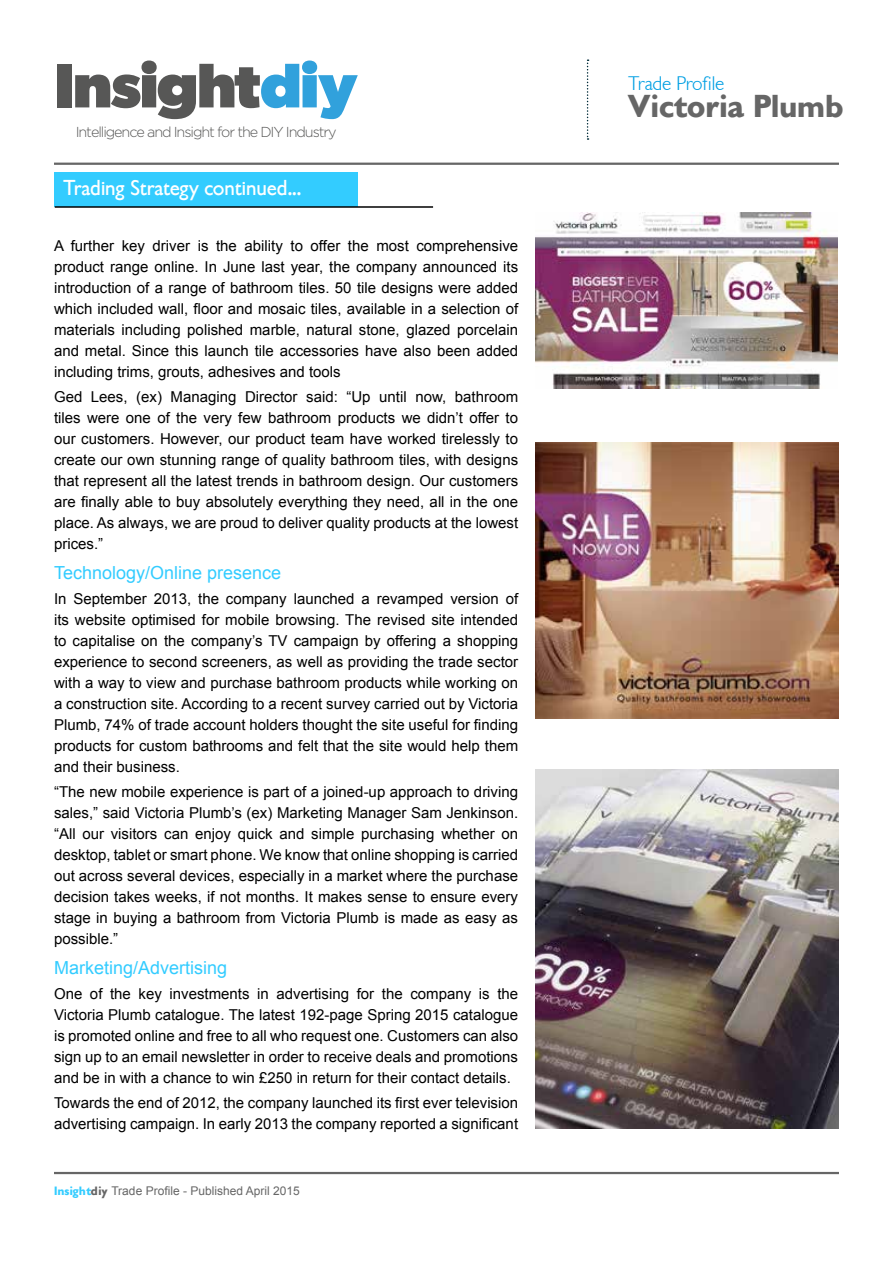
<style>
.page{position:relative;width:893px;height:1263px;background:#fff}
.page>*{position:absolute;margin:0;border:0;box-sizing:border-box;transform-origin:0 0}
.t1{font:700 63.15px "Gibson";letter-spacing:-.03em;color:#575756}
.t2{font:700 31.5px "Gibson";letter-spacing:-.005em;color:#666}
.t3{font:21px "Gibson";color:#fff}
.t4{font:300 19.5px "Gibson";color:#009fe3}
.t5{font:18px "Arial";color:#3cf}
.t6{font:15px/21px "Arial";color:#000;text-align:justify}
.t7{font:300 14.4px "Gotham";letter-spacing:-.075em;color:#575756}
.t8{font:12px "Arial";color:#666}
.s1{color:#31a1dc}
.s2{font-family:"Gibson";font-weight:700;color:#3cf}
.s3{font-family:"Gibson";font-weight:700}
</style>
<div class="page">
<svg style="left:587px;top:59px;width:2px;height:81px"></svg>
<hr style="left:54px;top:1172px;width:785px;height:2px;background:#666">
<hr style="left:54px;top:163px;width:785px;height:2px;background:#666">
<div style="left:54px;top:172px;width:304px;height:34px;background:#3cf"></div>
<hr style="left:55px;top:206px;width:378px;height:2px;background:#000">
<img style="left:535px;top:213px;width:302px;height:175px">
<img style="left:535px;top:443px;width:304px;height:275px">
<img style="left:535px;top:770px;width:304px;height:358px">
<h1 class="t1" style="left:54px;top:48px;width:305px">Insight<span class="s1">diy</span></h1>
<p class="t7" style="left:76px;top:124px;width:262px">Intelligence and Insight for the DIY Industry</p>
<h3 class="t3" style="left:64px;top:176px;width:239px">Trading Strategy continued...</h3>
<p class="t6" style="left:54px;top:235px;width:466px">A further key driver is the ability to offer the most comprehensive product range online. In June last year, the company announced its introduction of a range of bathroom tiles. 50 tile designs were added which included wall, floor and mosaic tiles, available in a selection of materials including polished marble, natural stone, glazed porcelain and metal. Since this launch tile accessories have also been added including trims, grouts, adhesives and tools</p>
<p class="t6" style="left:54px;top:386px;width:466px">Ged Lees, (ex) Managing Director said: “Up until now, bathroom tiles were one of the very few bathroom products we didn’t offer to our customers. However, our product team have worked tirelessly to create our own stunning range of quality bathroom tiles, with designs that represent all the latest trends in bathroom design. Our customers are finally able to buy absolutely everything they need, all in the one place. As always, we are proud to deliver quality products at the lowest prices.”</p>
<p class="t5" style="left:54px;top:560px;width:229px">Technology/Online presence</p>
<p class="t6" style="left:54px;top:588px;width:466px">In September 2013, the company launched a revamped version of its website optimised for mobile browsing. The revised site intended to capitalise on the company’s TV campaign by offering a shopping experience to second screeners, as well as providing the trade sector with a way to view and purchase bathroom products while working on a construction site. According to a recent survey carried out by Victoria Plumb, 74% of trade account holders thought the site useful for finding products for custom bathrooms and felt that the site would help them and their business.</p>
<p class="t6" style="left:54px;top:781px;width:466px">“The new mobile experience is part of a joined-up approach to driving sales,” said Victoria Plumb’s (ex) Marketing Manager Sam Jenkinson. “All our visitors can enjoy quick and simple purchasing whether on desktop, tablet or smart phone. We know that online shopping is carried out across several devices, especially in a market where the purchase decision takes weeks, if not months. It makes sense to ensure every stage in buying a bathroom from Victoria Plumb is made as easy as possible.”</p>
<p class="t5" style="left:54px;top:955px;width:175px">Marketing/Advertising</p>
<p class="t6" style="left:54px;top:983px;width:466px">One of the key investments in advertising for the company is the Victoria Plumb catalogue. The latest 192-page Spring 2015 catalogue is promoted online and free to all who request one. Customers can also sign up to an email newsletter in order to receive deals and promotions and be in with a chance to win £250 in return for their contact details.</p>
<p class="t6" style="left:54px;top:1092px;width:466px">Towards the end of 2012, the company launched its first ever television advertising campaign. In early 2013 the company reported a significant</p>
<p class="t8" style="left:54px;top:1182px;width:247px"><span class="s2">Insight</span><span class="s3">diy</span> Trade Profile - Published April 2015</p>
<h3 class="t4" style="left:629px;top:73px;width:97px">Trade Profile</h3>
<h2 class="t2" style="left:629px;top:88px;width:217px">Victoria Plumb</h2>
</div>
